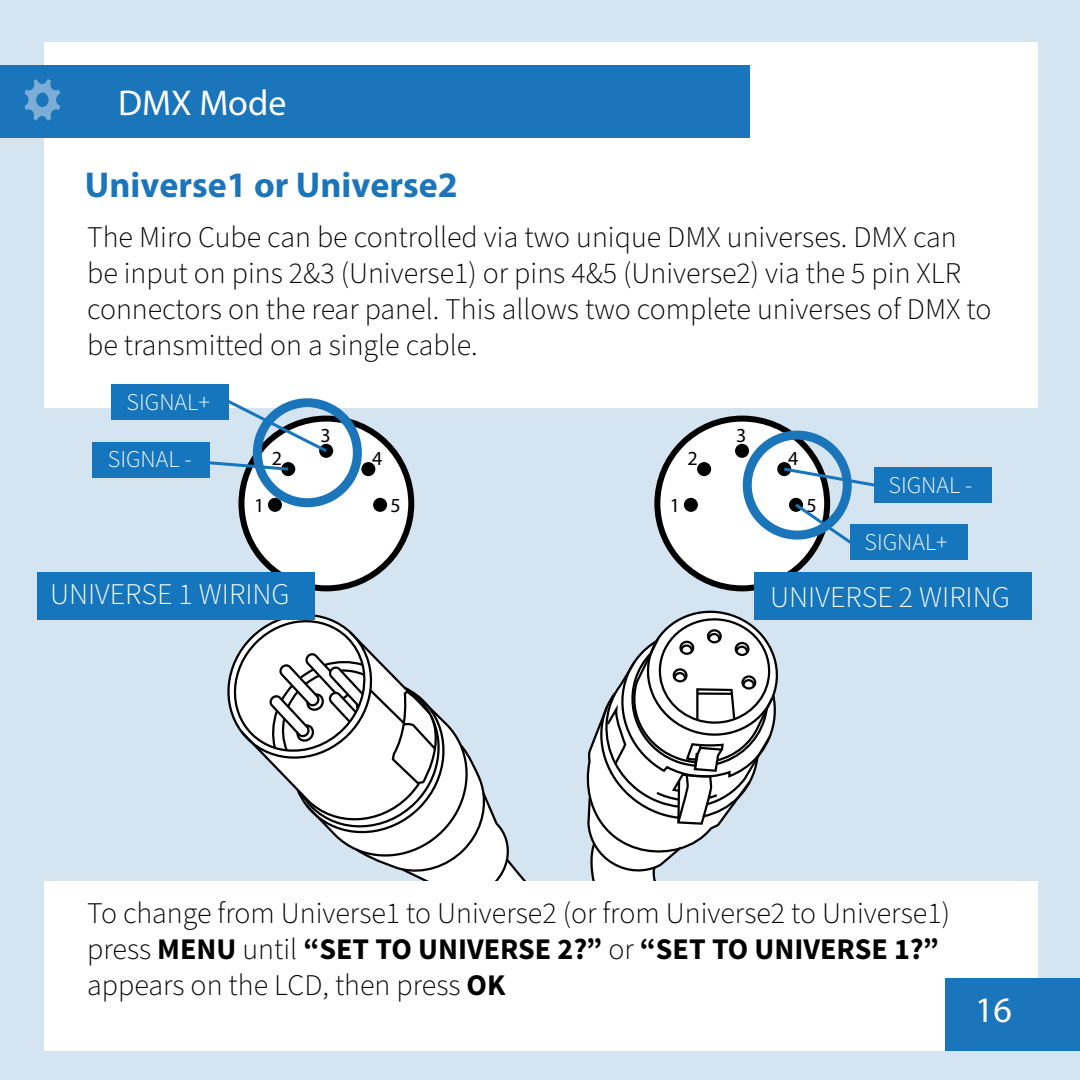
<style>
.page{position:relative;width:1080px;height:1080px;background:#d4e4f1}
.page>*{position:absolute;margin:0;border:0;box-sizing:border-box;transform-origin:0 0}
.t1{font:700 36px "Myriad Pro";color:#1b75ba}
.t2{font:36px "Myriad Pro";color:#fff}
.t3{font:300 30px/36px "Source Sans Pro";color:#000}
.t4{font:300 30px "Source Sans Pro";color:#fff}
.t5{font:300 24px "Source Sans Pro";color:#fff}
.t6{font:20.1px "Myriad Pro";color:#000}
.s1{font-weight:700}
</style>
<div class="page">
<div style="left:44px;top:42px;width:993px;height:366px;background:#fff"></div>
<svg style="left:221px;top:610px;width:563px;height:441px"></svg>
<div style="left:241px;top:419px;width:170px;height:169px;background:#fff;border-radius:50%"></div>
<div style="left:238px;top:416px;width:176px;height:175px;border:6px solid #000;border-radius:50%"></div>
<div style="left:319px;top:444px;width:14px;height:14px;background:#000;border-radius:50%"></div>
<div style="left:281px;top:462px;width:14px;height:14px;background:#000;border-radius:50%"></div>
<div style="left:361px;top:462px;width:14px;height:14px;background:#000;border-radius:50%"></div>
<div style="left:268px;top:498px;width:14px;height:14px;background:#000;border-radius:50%"></div>
<div style="left:373px;top:498px;width:14px;height:14px;background:#000;border-radius:50%"></div>
<div style="left:253px;top:398px;width:109px;height:109px;border:9px solid #1b75ba;border-radius:50%"></div>
<div style="left:37px;top:572px;width:278px;height:47px;background:#1576bd"></div>
<div style="left:92px;top:442px;width:118px;height:36px;background:#1576bd"></div>
<div style="left:111px;top:384px;width:117px;height:36px;background:#1576bd"></div>
<svg style="left:210px;top:396px;width:120px;height:76px"></svg>
<div style="left:657px;top:419px;width:170px;height:169px;background:#fff;border-radius:50%"></div>
<div style="left:654px;top:416px;width:176px;height:175px;border:6px solid #000;border-radius:50%"></div>
<div style="left:735px;top:444px;width:14px;height:14px;background:#000;border-radius:50%"></div>
<div style="left:697px;top:462px;width:14px;height:14px;background:#000;border-radius:50%"></div>
<div style="left:777px;top:462px;width:14px;height:14px;background:#000;border-radius:50%"></div>
<div style="left:684px;top:498px;width:14px;height:14px;background:#000;border-radius:50%"></div>
<div style="left:789px;top:498px;width:14px;height:14px;background:#000;border-radius:50%"></div>
<div style="left:743px;top:431px;width:109px;height:109px;border:9px solid #1b75ba;border-radius:50%"></div>
<div style="left:754px;top:572px;width:277px;height:47px;background:#1576bd"></div>
<div style="left:850px;top:525px;width:118px;height:35px;background:#1576bd"></div>
<div style="left:875px;top:467px;width:117px;height:36px;background:#1576bd"></div>
<svg style="left:781px;top:466px;width:94px;height:23px"></svg>
<svg style="left:792px;top:501px;width:63px;height:46px"></svg>
<div style="left:44px;top:881px;width:993px;height:169px;background:#fff"></div>
<div style="left:0;top:65px;width:750px;height:72px;background:#1b75ba"></div>
<div style="left:945px;top:979px;width:135px;height:72px;background:#1b75ba"></div>
<svg style="left:25px;top:79px;width:35px;height:42px"></svg>
<p class="t2" style="left:118px;top:80px;width:170px">DMX Mode</p>
<p class="t1" style="left:85px;top:161px;width:374px">Universe1 or Universe2</p>
<p class="t3" style="left:87px;top:220px;width:906px">The Miro Cube can be controlled via two unique DMX universes. DMX can be input on pins 2&amp;3 (Universe1) or pins 4&amp;5 (Universe2) via the 5 pin XLR connectors on the rear panel. This allows two complete universes of DMX to be transmitted on a single cable.</p>
<p class="t5" style="left:127px;top:386px;width:85px">SIGNAL+</p>
<p class="t6" style="left:320px;top:423px;width:12px">3</p>
<p class="t6" style="left:736px;top:423px;width:12px">3</p>
<p class="t5" style="left:108px;top:443px;width:85px">SIGNAL -</p>
<p class="t6" style="left:272px;top:446px;width:12px">2</p>
<p class="t6" style="left:372px;top:446px;width:12px">4</p>
<p class="t6" style="left:688px;top:446px;width:12px">2</p>
<p class="t6" style="left:788px;top:446px;width:12px">4</p>
<p class="t5" style="left:889px;top:469px;width:85px">SIGNAL -</p>
<p class="t6" style="left:254px;top:493px;width:12px">1</p>
<p class="t6" style="left:391px;top:493px;width:12px">5</p>
<p class="t6" style="left:670px;top:493px;width:12px">1</p>
<p class="t6" style="left:806px;top:493px;width:12px">5</p>
<p class="t5" style="left:864px;top:526px;width:85px">SIGNAL+</p>
<p class="t4" style="left:50px;top:574px;width:241px">UNIVERSE 1 WIRING</p>
<p class="t4" style="left:770px;top:577px;width:241px">UNIVERSE 2 WIRING</p>
<p class="t3" style="left:87px;top:896px;width:864px">To change from Universe1 to Universe2 (or from Universe2 to Universe1) press <span class="s1">MENU</span> until <span class="s1">“SET TO UNIVERSE 2?”</span> or <span class="s1">“SET TO UNIVERSE 1?” </span>appears on the LCD, then press <span class="s1">OK</span></p>
<p class="t2" style="left:975px;top:988px;width:38px">16</p>
</div>
